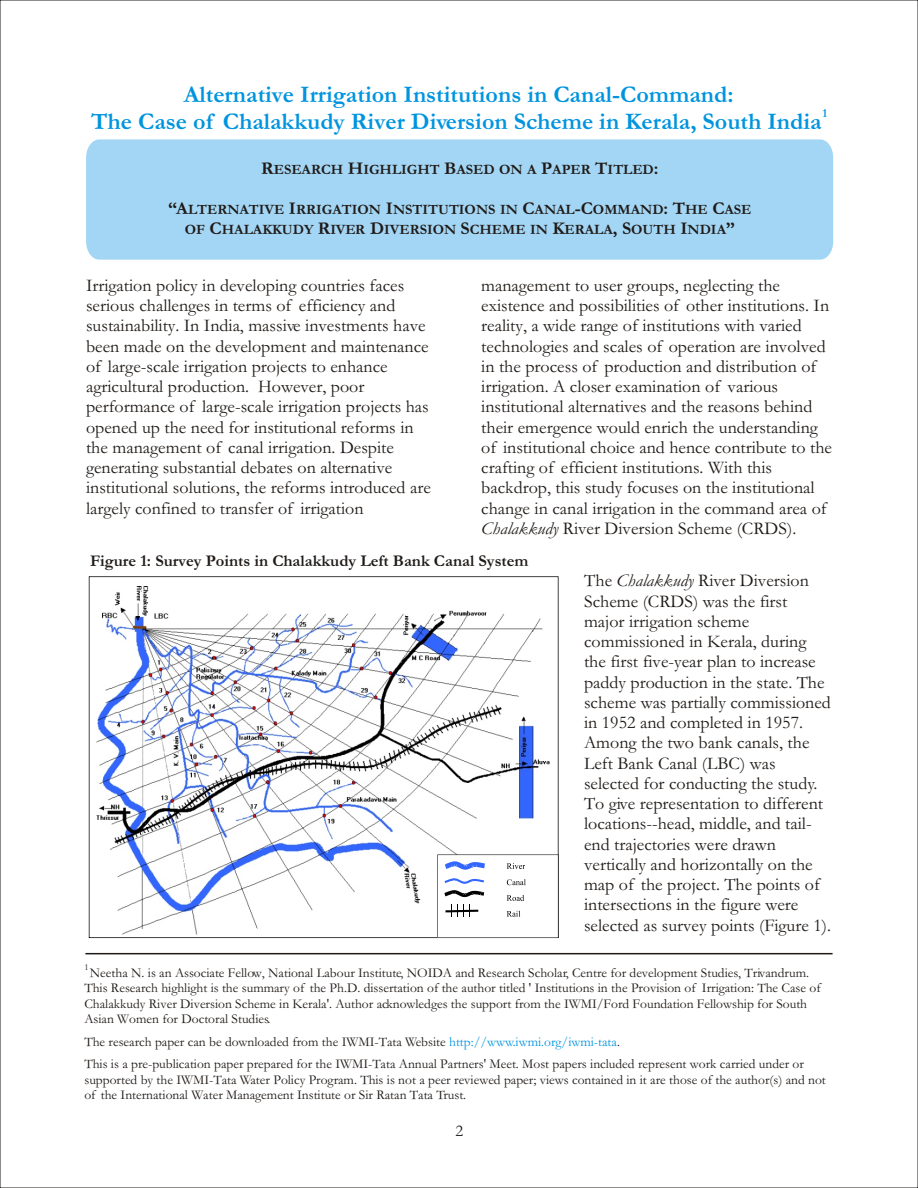
<style>
.page{position:relative;width:918px;height:1188px;background:#fff}
.page>*{position:absolute;margin:0;border:0;box-sizing:border-box;transform-origin:0 0}
.t1{font:700 24px "Garamond";color:#0094de}
.t2{font:18px/20.2px "Garamond";color:#1f1a17}
.t3{font:700 16.5px "Garamond";color:#1f1a17}
.t4{font:16.5px "Garamond";color:#1f1a17}
.t5{font:700 14.4px/20.2px "Garamond";color:#1f1a17;text-align:center}
.t6{font:13.5px/15.1px "Garamond";color:#1f1a17}
.t7{font:700 12px "Garamond";color:#0094de}
.t8{font:9px "Garamond";color:#1f1a17}
.s1{font-size:18px}
.s2{font-style:italic}
.s3{color:#0094de}
</style>
<div class="page">
<div style="left:86px;top:139px;width:747px;height:121px;background:#a3d6f5"></div>
<hr style="left:85px;top:953px;width:748px;height:1px;background:#1f1a17">
<hr style="left:89px;top:577px;width:1px;height:361px;background:#000">
<hr style="left:89px;top:576px;width:469px;height:1px;background:#000">
<hr style="left:558px;top:577px;width:1px;height:361px;background:#000">
<hr style="left:89px;top:937px;width:469px;height:1px;background:#000">
<img style="left:97px;top:586px;width:454px;height:349px">
<div style="left:438px;top:855px;width:120px;height:83px;background:#fff"></div>
<hr style="left:437px;top:855px;width:1px;height:83px;background:#000">
<hr style="left:438px;top:855px;width:120px;height:1px;background:#000">
<hr style="left:438px;top:937px;width:120px;height:1px;background:#000">
<svg style="left:445px;top:861px;width:40px;height:9px"></svg>
<svg style="left:445px;top:878px;width:39px;height:6px"></svg>
<svg style="left:444px;top:890px;width:40px;height:7px"></svg>
<svg style="left:446px;top:904px;width:32px;height:13px"></svg>
<svg style="left:506px;top:863px;width:20px;height:54px"></svg>
<h1 class="t1" style="left:184px;top:86px;width:551px">Alternative Irrigation Institutions in Canal-Command:</h1>
<p class="t7" style="left:822px;top:109px;width:6px">1</p>
<h1 class="t1" style="left:91px;top:113px;width:732px">The Case of Chalakkudy River Diversion Scheme in Kerala, South India</h1>
<p class="t5" style="left:261px;top:161px;width:399px"><span class="s1">R</span>ESEARCH <span class="s1">H</span>IGHLIGHT <span class="s1">B</span>ASED ON A <span class="s1">P</span>APER <span class="s1">T</span>ITLED<span class="s1">:</span></p>
<p class="t5" style="left:168px;top:201px;width:585px"><span class="s1">“A</span>LTERNATIVE <span class="s1">I</span>RRIGATION <span class="s1">I</span>NSTITUTIONS IN <span class="s1">C</span>ANAL<span class="s1">-C</span>OMMAND<span class="s1">: T</span>HE <span class="s1">C</span>ASE<br>OF <span class="s1">C</span>HALAKKUDY <span class="s1">R</span>IVER <span class="s1">D</span>IVERSION <span class="s1">S</span>CHEME IN <span class="s1">K</span>ERALA<span class="s1">, S</span>OUTH <span class="s1">I</span>NDIA<span class="s1">”</span></p>
<p class="t2" style="left:86px;top:277px;width:346px">Irrigation policy in developing countries faces serious challenges in terms of efficiency and sustainability. In India, massive investments have been made on the development and maintenance of large-scale irrigation projects to enhance agricultural production. However, poor performance of large-scale irrigation projects has opened up the need for institutional reforms in the management of canal irrigation. Despite generating substantial debates on alternative institutional solutions, the reforms introduced are largely confined to transfer of irrigation</p>
<p class="t2" style="left:481px;top:277px;width:352px">management to user groups, neglecting the existence and possibilities of other institutions. In reality, a wide range of institutions with varied technologies and scales of operation are involved in the process of production and distribution of irrigation. A closer examination of various institutional alternatives and the reasons behind their emergence would enrich the understanding of institutional choice and hence contribute to the crafting of efficient institutions. With this backdrop, this study focuses on the institutional change in canal irrigation in the command area of <span class="s2">Chalakkudy</span> River Diversion Scheme (CRDS).</p>
<p class="t3" style="left:90px;top:555px;width:440px">Figure 1: Survey Points in Chalakkudy Left Bank Canal System</p>
<p class="t2" style="left:584px;top:573px;width:248px">The <span class="s2">Chalakkudy</span> River Diversion<br>Scheme (CRDS) was the first major irrigation scheme commissioned in Kerala, during the first five-year plan to increase paddy production in the state. The scheme was partially commissioned in 1952 and completed in 1957.<br>Among the two bank canals, the<br>Left Bank Canal (LBC) was selected for conducting the study.<br>To give representation to different locations--head, middle, and tail&shy;end trajectories were drawn vertically and horizontally on the map of the project. The points of intersections in the figure were selected as survey points (Figure 1).</p>
<p class="t8" style="left:84px;top:964px;width:6px">1</p>
<p class="t6" style="left:84px;top:967px;width:738px;text-indent:5px">Neetha N. is an Associate Fellow, National Labour Institute, NOIDA and Research Scholar, Centre for development Studies, Trivandrum.<br>This Research highlight is the summary of the Ph.D. dissertation of the author titled ' Institutions in the Provision of Irrigation: The Case of Chalakkudy River Diversion Scheme in Kerala'. Author acknowledges the support from the IWMI/Ford Foundation Fellowship for South Asian Women for Doctoral Studies.</p>
<p class="t6" style="left:84px;top:1032px;width:721px;line-height:22.8px">The research paper can be downloaded from the IWMI-Tata Website <span class="s3">http://www.iwmi.org/iwmi-tata</span>.<br>This is a pre-publication paper prepared for the IWMI-Tata Annual Partners' Meet. Most papers included represent work carried under or</p>
<p class="t6" style="left:84px;top:1073px;width:743px">supported by the IWMI-Tata Water Policy Program. This is not a peer reviewed paper; views contained in it are those of the author(s) and not of the International Water Management Institute or Sir Ratan Tata Trust.</p>
<p class="t4" style="left:455px;top:1125px;width:9px">2</p>
</div>
